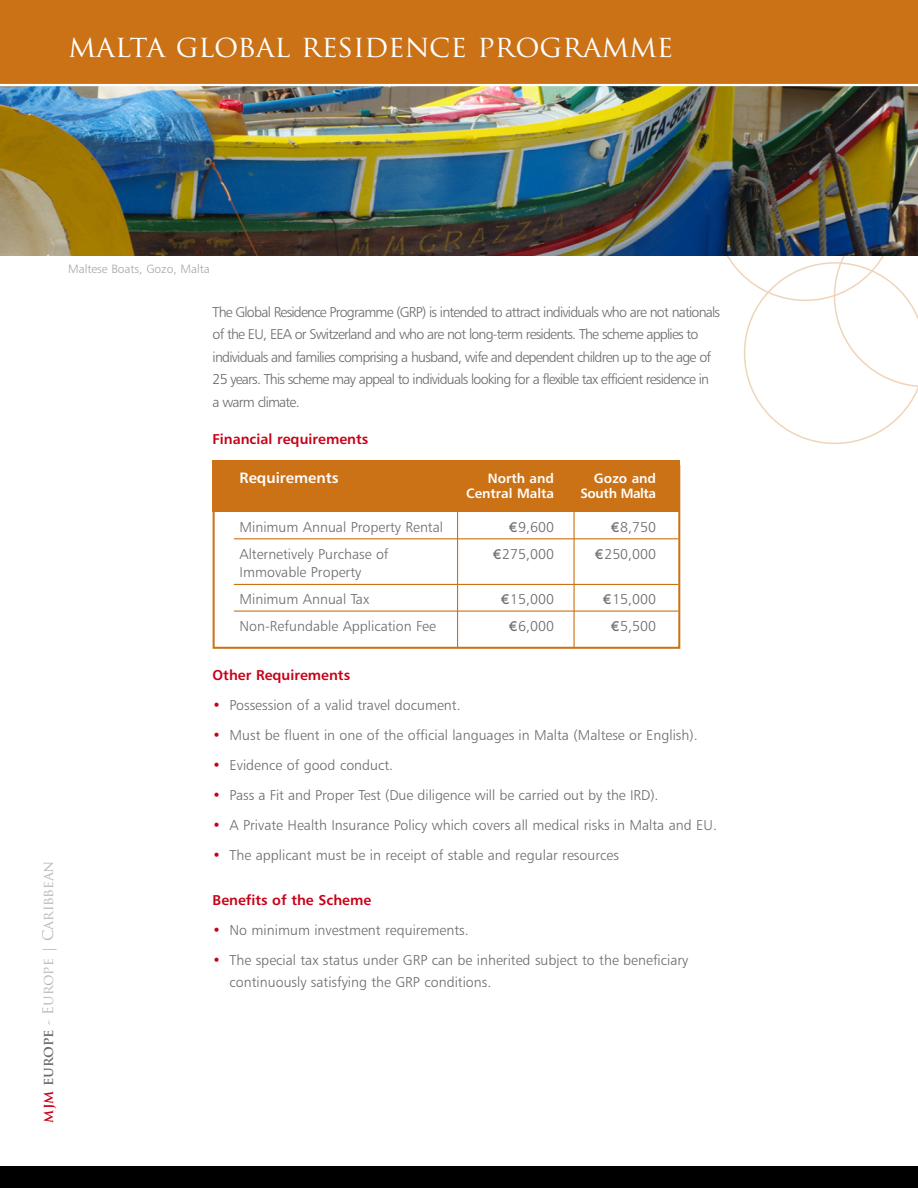
<style>
.page{position:relative;width:918px;height:1188px;background:#fff}
.page>*{position:absolute;margin:0;border:0;box-sizing:border-box;transform-origin:0 0}
.t1{font:30px "Trajan Pro";color:#fff}
.t2{font:15px "Humanist 777 BT Bold B";color:#fff}
.t3{font:14.25px/22.5px "Humanist 777 BT Light B";color:#6e696a}
.t4{font:14.25px/22.5px "Humanist 777 BT Light B";letter-spacing:-.055em;color:#6e696a}
.t5{font:14.25px "Humanist 777 BT Bold B";color:#c80018}
.t6{font:14.25px "Trajan Pro";letter-spacing:-.015em;color:#b7b4b5}
.t7{font:13.5px "Humanist 777 BT Bold B";color:#fff}
.t8{font:13.5px "Humanist 777 BT Bold B";letter-spacing:-.03em;color:#fff}
.t9{font:12px "Humanist 777 BT Light B";color:#a8a5a6}
.s1{font-family:"Gill Sans"}
.s2{font-weight:700;color:#c80018}
.s3{font-weight:700;color:#6e696a}
.s4{color:#c80018}
</style>
<div class="page">
<svg style="left:714px;top:255px;width:204px;height:189px"></svg>
<div style="left:213px;top:460px;width:467px;height:51px;background:#cb7116"></div>
<div style="left:213px;top:465px;width:467px;height:184px;border:2px solid #cb7116"></div>
<hr style="left:234px;top:538px;width:444px;height:1px;background:#cb7116">
<hr style="left:234px;top:584px;width:444px;height:1px;background:#cb7116">
<hr style="left:234px;top:611px;width:444px;height:1px;background:#cb7116">
<hr style="left:573px;top:485px;width:2px;height:163px;background:#cb7116">
<hr style="left:457px;top:488px;width:1px;height:160px;background:#cb7116">
<div style="left:0;top:0;width:918px;height:85px;background:#cb7116"></div>
<img style="left:0;top:86px;width:918px;height:169px">
<hr style="left:0;top:84px;width:918px;height:2px;background:#fff">
<div style="left:0;top:1167px;width:918px;height:21px;background:#000"></div>
<h1 class="t1" style="left:68px;top:34px;width:607px">MALTA GLOBAL RESIDENCE PROGRAMME</h1>
<p class="t9" style="left:68px;top:264px;width:143px">Maltese Boats, Gozo, Malta</p>
<p class="t4" style="left:213px;top:302px;width:509px">The Global Residence Programme (GRP) is intended to attract individuals who are not nationals of the EU, EEA or Switzerland and who are not long-term residents. The scheme applies to individuals and families comprising a husband, wife and dependent children up to the age of 25 years. This scheme may appeal to individuals looking for a flexible tax efficient residence in<br>a warm climate.</p>
<p class="t5" style="left:213px;top:434px;width:157px">Financial requirements</p>
<p class="t2" style="left:240px;top:471px;width:101px">Requirements</p>
<p class="t7" style="left:488px;top:472px;width:68px">North and</p>
<p class="t7" style="left:594px;top:472px;width:64px">Gozo and</p>
<p class="t7" style="left:466px;top:487px;width:90px">Central Malta</p>
<p class="t8" style="left:581px;top:487px;width:77px">South Malta</p>
<p class="t3" style="left:240px;top:517px;width:205px">Minimum Annual Property Rental</p>
<p class="t3" style="left:509px;top:517px;width:47px"><span class="s1">€</span>9,600</p>
<p class="t3" style="left:611px;top:517px;width:47px"><span class="s1">€</span>8,750</p>
<p class="t3" style="left:240px;top:544px;width:151px">Alternetively Purchase of</p>
<p class="t3" style="left:493px;top:544px;width:63px"><span class="s1">€</span>275,000</p>
<p class="t3" style="left:595px;top:544px;width:63px"><span class="s1">€</span>250,000</p>
<p class="t3" style="left:240px;top:560px;width:131px;line-height:27px">Immovable Property<br>Minimum Annual Tax</p>
<p class="t3" style="left:501px;top:589px;width:55px"><span class="s1">€</span>15,000</p>
<p class="t3" style="left:603px;top:589px;width:55px"><span class="s1">€</span>15,000</p>
<p class="t3" style="left:240px;top:616px;width:198px">Non-Refundable Application Fee</p>
<p class="t3" style="left:509px;top:616px;width:47px"><span class="s1">€</span>6,000</p>
<p class="t3" style="left:611px;top:616px;width:47px"><span class="s1">€</span>5,500</p>
<p class="t6" style="left:43px;top:1123px;width:263px;rotate:-90deg"><span class="s2">mjm</span> <span class="s3">europe</span> - EUROPE | CARIBBEAN</p>
<p class="t5" style="left:213px;top:669px;width:139px">Other Requirements</p>
<p class="t3" style="left:213px;top:695px;width:250px"><span class="s4">•</span> Possession of a valid travel document.</p>
<p class="t3" style="left:213px;top:725px;width:487px"><span class="s4">•</span> Must be fluent in one of the official languages in Malta (Maltese or English).</p>
<p class="t3" style="left:213px;top:755px;width:182px"><span class="s4">•</span> Evidence of good conduct.</p>
<p class="t3" style="left:213px;top:785px;width:447px"><span class="s4">•</span> Pass a Fit and Proper Test (Due diligence will be carried out by the IRD).</p>
<p class="t3" style="left:213px;top:815px;width:506px"><span class="s4">•</span> A Private Health Insurance Policy which covers all medical risks in Malta and EU.</p>
<p class="t3" style="left:213px;top:845px;width:408px"><span class="s4">•</span> The applicant must be in receipt of stable and regular resources</p>
<p class="t5" style="left:213px;top:894px;width:160px">Benefits of the Scheme</p>
<p class="t3" style="left:213px;top:920px;width:258px"><span class="s4">•</span> No minimum investment requirements.</p>
<p class="t3" style="left:230px;top:950px;width:460px;text-indent:-17px"><span class="s4">•</span> The special tax status under GRP can be inherited subject to the beneficiary continuously satisfying the GRP conditions.</p>
</div>
